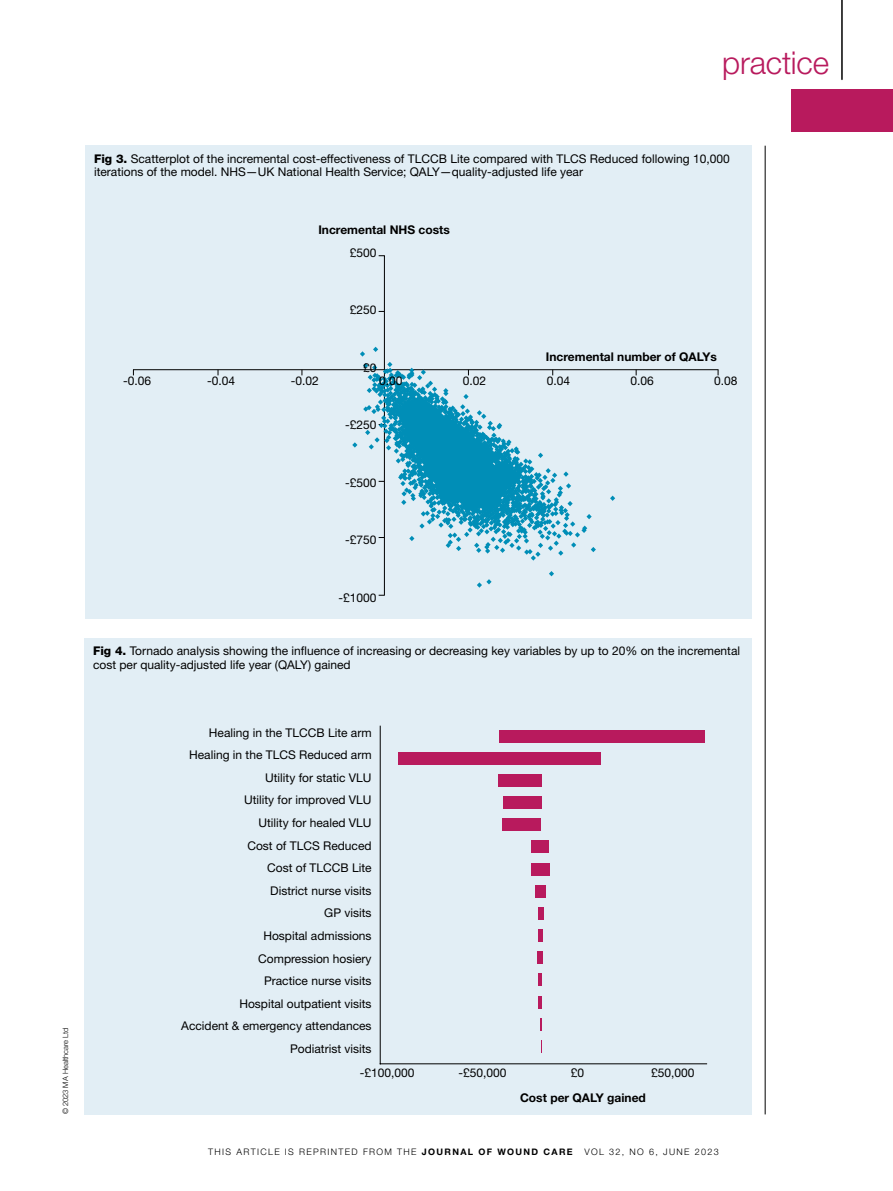
<style>
.page{position:relative;width:893px;height:1191px;background:#fff}
.page>*{position:absolute;margin:0;border:0;box-sizing:border-box;transform-origin:0 0}
.t1{font:300 31.5px "Helvetica Neue LT Std";letter-spacing:-.005em;color:#b81a5d}
.t2{font:12px/22.6px "Helvetica Neue LT Std";color:#000}
.t3{font:700 12px "Helvetica Neue LT Std";color:#000}
.t4{font:300 9px "Helvetica Neue LT Std";letter-spacing:.15em;color:#000}
.t5{font:300 7.5px "Helvetica Neue LT Std";color:#000}
.s1{font-weight:800}
.s2{font-weight:700}
</style>
<div class="page">
<hr style="left:842px;top:0;width:1px;height:80px;background:#000">
<hr style="left:765px;top:146px;width:1px;height:968px;background:#000">
<div style="left:791px;top:89px;width:102px;height:43px;background:#b81a5d"></div>
<div style="left:86px;top:146px;width:666px;height:473px;background:#e2eef5"></div>
<hr style="left:133px;top:369px;width:585px;height:1px;background:#000">
<svg style="left:610px;top:495px;width:5px;height:6px"></svg>
<svg style="left:352px;top:255px;width:244px;height:341px"></svg>
<div style="left:85px;top:638px;width:667px;height:476px;background:#e2eef5"></div>
<div style="left:499px;top:730px;width:206px;height:12px;background:#b81a5d"></div>
<div style="left:399px;top:752px;width:202px;height:12px;background:#b81a5d"></div>
<div style="left:499px;top:774px;width:43px;height:13px;background:#b81a5d"></div>
<div style="left:503px;top:796px;width:39px;height:13px;background:#b81a5d"></div>
<div style="left:503px;top:818px;width:38px;height:13px;background:#b81a5d"></div>
<div style="left:531px;top:840px;width:18px;height:13px;background:#b81a5d"></div>
<div style="left:531px;top:862px;width:18px;height:13px;background:#b81a5d"></div>
<div style="left:535px;top:885px;width:10px;height:12px;background:#b81a5d"></div>
<hr style="left:380px;top:1063px;width:327px;height:1px;background:#000">
<hr style="left:380px;top:726px;width:1px;height:337px;background:#000">
<hr style="left:538px;top:929px;width:4px;height:13px;background:#b81a5d">
<div style="left:538px;top:907px;width:5px;height:12px;background:#b81a5d"></div>
<div style="left:537px;top:951px;width:5px;height:13px;background:#b81a5d"></div>
<hr style="left:538px;top:973px;width:4px;height:13px;background:#b81a5d">
<hr style="left:538px;top:995px;width:4px;height:13px;background:#b81a5d">
<svg style="left:540px;top:1018px;width:2px;height:12px"></svg>
<svg style="left:541px;top:1040px;width:1px;height:12px"></svg>
<h1 class="t1" style="left:722px;top:44px;width:109px">practice</h1>
<p class="t5" style="left:61px;top:1114px;width:89px;rotate:-90deg">© 2023 MA Healthcare Ltd</p>
<p class="t2" style="left:94px;top:152px;width:637px;line-height:13.5px"><span class="s1">Fig 3.</span> Scatterplot of the incremental cost-effectiveness of TLCCB Lite compared with TLCS Reduced following 10,000 iterations of the model. NHS—UK National Health Service; QALY—quality-adjusted life year</p>
<p class="t3" style="left:318px;top:223px;width:133px">Incremental NHS costs</p>
<p class="t2" style="left:350px;top:241px;width:28px">£500</p>
<p class="t2" style="left:350px;top:298px;width:28px">£250</p>
<p class="t2" style="left:363px;top:356px;width:15px">£0</p>
<p class="t3" style="left:546px;top:349px;width:173px">Incremental number of QALYs</p>
<p class="t2" style="left:123px;top:369px;width:30px">-0.06</p>
<p class="t2" style="left:207px;top:369px;width:30px">-0.04</p>
<p class="t2" style="left:291px;top:369px;width:30px">-0.02</p>
<p class="t2" style="left:379px;top:369px;width:25px">0.00</p>
<p class="t2" style="left:463px;top:369px;width:25px">0.02</p>
<p class="t2" style="left:547px;top:369px;width:25px">0.04</p>
<p class="t2" style="left:630px;top:369px;width:25px">0.06</p>
<p class="t2" style="left:714px;top:369px;width:25px">0.08</p>
<p class="t2" style="left:345px;top:413px;width:33px">-£250</p>
<p class="t2" style="left:345px;top:471px;width:33px">-£500</p>
<p class="t2" style="left:345px;top:528px;width:33px">-£750</p>
<p class="t2" style="left:338px;top:586px;width:40px">-£1000</p>
<p class="t2" style="left:93px;top:644px;width:649px;line-height:13.5px"><span class="s1">Fig 4.</span> Tornado analysis showing the influence of increasing or decreasing key variables by up to 20% on the incremental cost per quality-adjusted life year (QALY) gained</p>
<p class="t2" style="left:181px;top:721px;width:192px;text-align:right">Healing in the TLCCB Lite arm<br>Healing in the TLCS Reduced arm<br>Utility for static VLU<br>Utility for improved VLU<br>Utility for healed VLU<br>Cost of TLCS Reduced<br>Cost of TLCCB Lite<br>District nurse visits<br>GP visits<br>Hospital admissions<br>Compression hosiery<br>Practice nurse visits<br>Hospital outpatient visits<br>Accident &amp; emergency attendances<br>Podiatrist visits</p>
<p class="t2" style="left:360px;top:1061px;width:56px">-£100,000</p>
<p class="t2" style="left:458px;top:1061px;width:50px">-£50,000</p>
<p class="t2" style="left:571px;top:1061px;width:15px">£0</p>
<p class="t2" style="left:651px;top:1061px;width:45px">£50,000</p>
<p class="t3" style="left:520px;top:1090px;width:127px">Cost per QALY gained</p>
<p class="t4" style="left:208px;top:1146px;width:366px">THIS ARTICLE IS REPRINTED FROM THE <span class="s2">JOURNAL OF WOUND CARE</span></p>
<p class="t4" style="left:584px;top:1146px;width:136px">VOL 32, NO 6, JUNE 2023</p>
</div>
